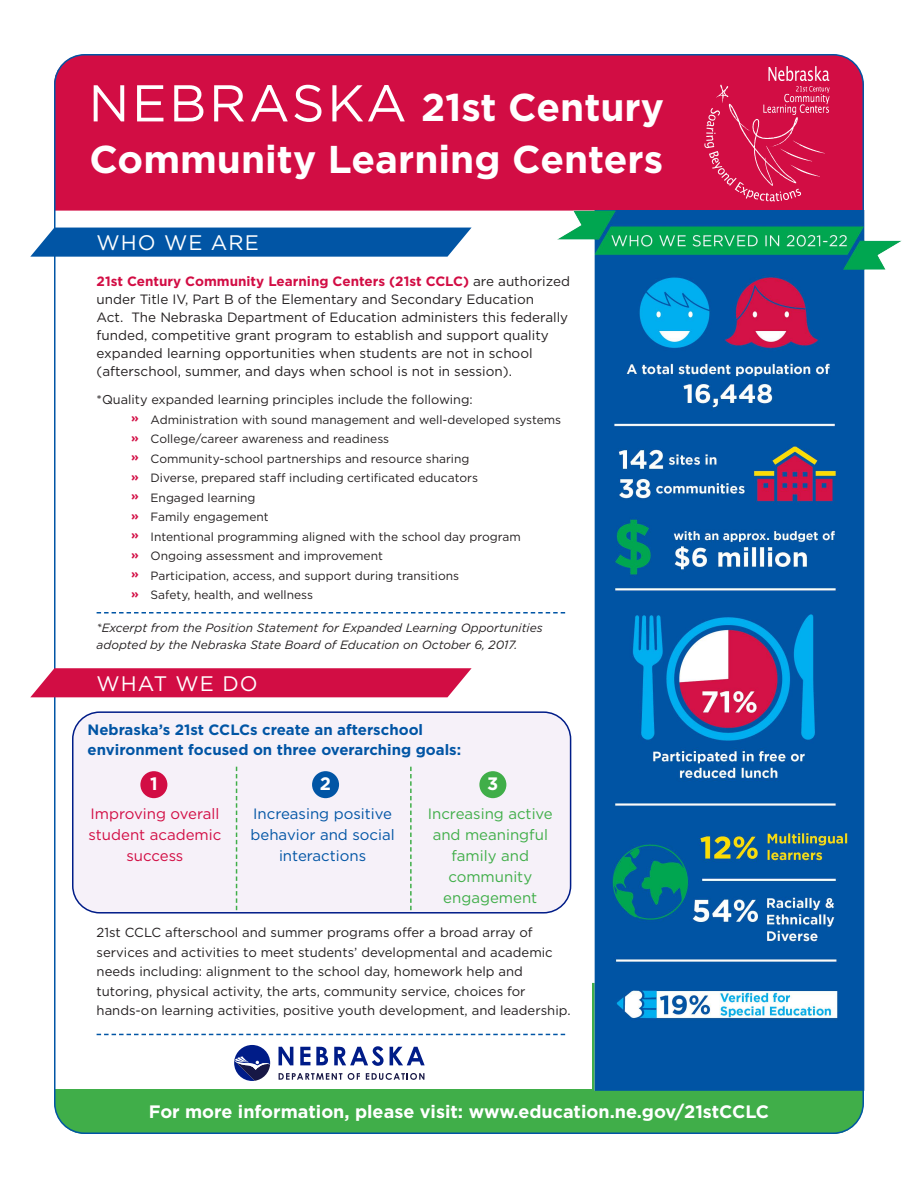
<style>
.page{position:relative;width:918px;height:1188px;background:#fff}
.page>*{position:absolute;margin:0;border:0;box-sizing:border-box;transform-origin:0 0}
.t1{font:700 38.7px "Gotham";color:#fff}
.t2{font:21px "Gotham";letter-spacing:.05em;color:#fff}
.t3{font:700 18px "Gotham";color:#fff}
.t4{font:700 15px/19.5px "Gotham";color:#0155a5}
.t5{font:15px/21px "Gotham";color:#40ae49;text-align:center}
.t6{font:15px/21px "Gotham";color:#0155a5;text-align:center}
.t7{font:15px/21px "Gotham";color:#d20d44;text-align:center}
.t8{font:13.5px/18px "Gotham";color:#231f20}
.t9{font:13.2px/19.5px "Gotham";color:#231f20}
.t10{font:12.75px "Gotham";color:#231f20}
.t11{font:12px "Gotham";color:#231f20}
.t12{font:italic 12px/16.5px "Gotham";color:#231f20}
.s1{font-weight:400;font-size:51.6px}
.s2{font-weight:700;color:#d20d44}
</style>
<div class="page">
<div style="left:73px;top:712px;width:498px;height:201px;background:#f6f1f9;border-radius:27px"></div>
<div style="left:72px;top:711px;width:499px;height:203px;border:2px solid #001c88;border-radius:27px"></div>
<div style="left:55px;top:1089px;width:808px;height:45px;background:#40ae49"></div>
<div style="left:54px;top:55px;width:809px;height:156px;background:#d20d44"></div>
<div style="left:140px;top:771px;width:27px;height:27px;background:#d20d44;border-radius:50%"></div>
<div style="left:312px;top:771px;width:27px;height:27px;background:#0155a5;border-radius:50%"></div>
<div style="left:479px;top:771px;width:27px;height:27px;background:#40ae49;border-radius:50%"></div>
<svg style="left:236px;top:767px;width:1px;height:143px"></svg>
<svg style="left:97px;top:612px;width:461px;height:2px"></svg>
<svg style="left:97px;top:1034px;width:461px;height:1px"></svg>
<svg style="left:410px;top:767px;width:2px;height:143px"></svg>
<img style="left:769px;top:66px;width:60px;height:15px">
<svg style="left:30px;top:668px;width:442px;height:29px;background:#d41c4f"></svg>
<svg style="left:30px;top:228px;width:441px;height:29px;background:#1160aa"></svg>
<svg style="left:234px;top:1045px;width:37px;height:36px"></svg>
<svg style="left:279px;top:1047px;width:14px;height:18px"></svg>
<svg style="left:300px;top:1047px;width:10px;height:18px"></svg>
<svg style="left:316px;top:1047px;width:12px;height:18px"></svg>
<svg style="left:334px;top:1046px;width:50px;height:20px"></svg>
<svg style="left:390px;top:1047px;width:35px;height:18px"></svg>
<svg style="left:279px;top:1073px;width:63px;height:7px"></svg>
<svg style="left:348px;top:1073px;width:12px;height:7px"></svg>
<svg style="left:366px;top:1073px;width:58px;height:7px"></svg>
<img style="left:558px;top:210px;width:343px;height:880px">
<p class="t1" style="left:89px;top:82px;width:577px"><span class="s1">NEBRASKA</span> 21st Century</p>
<p class="t1" style="left:89px;top:134px;width:575px">Community Learning Centers</p>
<p class="t2" style="left:97px;top:229px;width:164px">WHO WE ARE</p>
<p class="t8" style="left:97px;top:272px;width:475px"><span class="s2">21st Century Community Learning Centers (21st CCLC)</span> are authorized under Title IV, Part B of the Elementary and Secondary Education<br>Act. The Nebraska Department of Education administers this federally funded, competitive grant program to establish and support quality expanded learning opportunities when students are not in school (afterschool, summer, and days when school is not in session).</p>
<p class="t10" style="left:97px;top:392px;width:378px">*Quality expanded learning principles include the following:</p>
<p class="t11" style="left:131px;top:412px;width:432px"><span class="s2">»</span> Administration with sound management and well-developed systems</p>
<p class="t11" style="left:131px;top:431px;width:260px"><span class="s2">»</span> College/career awareness and readiness</p>
<p class="t11" style="left:131px;top:451px;width:340px"><span class="s2">»</span> Community-school partnerships and resource sharing</p>
<p class="t11" style="left:131px;top:470px;width:348px"><span class="s2">»</span> Diverse, prepared staff including certificated educators</p>
<p class="t11" style="left:131px;top:490px;width:126px"><span class="s2">»</span> Engaged learning</p>
<p class="t11" style="left:131px;top:509px;width:139px"><span class="s2">»</span> Family engagement</p>
<p class="t11" style="left:131px;top:529px;width:391px"><span class="s2">»</span> Intentional programming aligned with the school day program</p>
<p class="t11" style="left:131px;top:548px;width:253px"><span class="s2">»</span> Ongoing assessment and improvement</p>
<p class="t11" style="left:131px;top:568px;width:330px"><span class="s2">»</span> Participation, access, and support during transitions</p>
<p class="t11" style="left:131px;top:587px;width:184px"><span class="s2">»</span> Safety, health, and wellness</p>
<p class="t12" style="left:97px;top:620px;width:448px">*Excerpt from the Position Statement for Expanded Learning Opportunities adopted by the Nebraska State Board of Education on October 6, 2017.</p>
<p class="t2" style="left:97px;top:670px;width:163px">WHAT WE DO</p>
<p class="t4" style="left:88px;top:720px;width:375px">Nebraska’s 21st CCLCs create an afterschool environment focused on three overarching goals:</p>
<p class="t3" style="left:150px;top:772px;width:9px">1</p>
<p class="t3" style="left:320px;top:772px;width:13px">2</p>
<p class="t3" style="left:487px;top:772px;width:13px">3</p>
<p class="t7" style="left:89px;top:803px;width:134px">Improving overall student academic success</p>
<p class="t6" style="left:251px;top:803px;width:146px">Increasing positive behavior and social interactions</p>
<p class="t5" style="left:428px;top:803px;width:127px">Increasing active and meaningful family and community engagement</p>
<p class="t9" style="left:97px;top:923px;width:475px">21st CCLC afterschool and summer programs offer a broad array of services and activities to meet students’ developmental and academic needs including: alignment to the school day, homework help and tutoring, physical activity, the arts, community service, choices for hands-on learning activities, positive youth development, and leadership.</p>
<p class="t3" style="left:149px;top:1099px;width:622px">For more information, please visit: www.education.ne.gov/21stCCLC</p>
</div>
